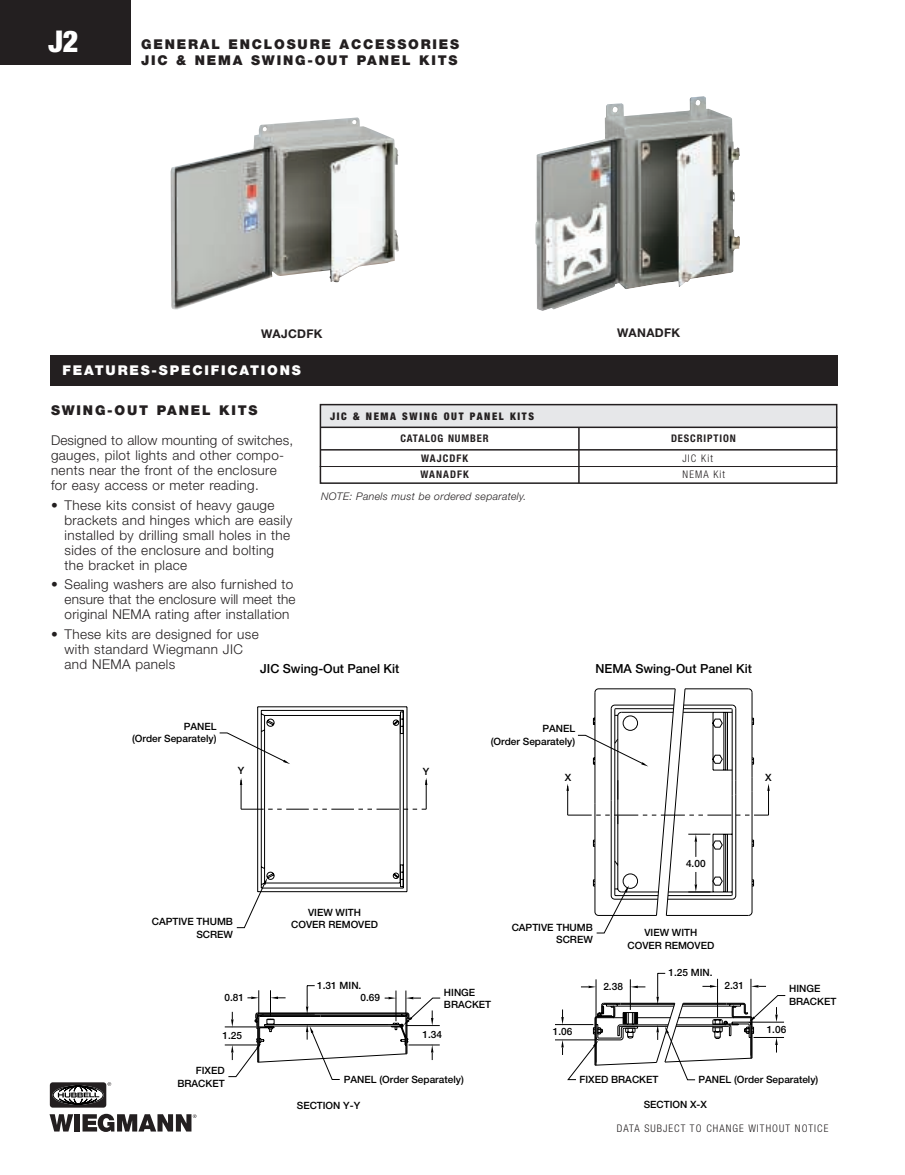
<style>
.page{position:relative;width:905px;height:1175px;background:#fff}
.page>*{position:absolute;margin:0;border:0;box-sizing:border-box;transform-origin:0 0}
.t1{font:900 condensed 30px "Helvetica Neue";color:#fff}
.t2{font:300 13.5px/15px "Helvetica Neue";letter-spacing:.03em;color:#231f20}
.t3{font:900 13.5px/16.2px "Helvetica Neue";letter-spacing:.135em;color:#231f20}
.t4{font:900 13.5px "Helvetica Neue";letter-spacing:.135em;color:#fff}
.t5{font:500 12.45px "Helvetica Neue";color:#000}
.t6{font:700 12px "Helvetica Neue";letter-spacing:.03em;color:#231f20}
.t7{font:300 condensed 10.5px "Helvetica Neue";letter-spacing:.1em;color:#231f20}
.t8{font:700 condensed 10.5px "Helvetica Neue";letter-spacing:.085em;color:#231f20}
.t9{font:italic 300 10.5px "Helvetica Neue";letter-spacing:.03em;color:#231f20}
.t10{font:900 condensed 10.5px "Helvetica Neue";letter-spacing:.155em;color:#231f20}
.t11{font:500 10.05px/12.3px "Helvetica Neue";color:#000;text-align:right}
</style>
<div class="page">
<div style="left:0;top:0;width:130px;height:64px;background:#231f20"></div>
<svg style="left:50px;top:1114px;width:23px;height:17px"></svg>
<div style="left:74px;top:1114px;width:6px;height:17px;background:#231f20"></div>
<svg style="left:82px;top:1113px;width:114px;height:18px"></svg>
<div style="left:50px;top:1082px;width:56px;height:25px;background:#231f20;border-radius:3px"></div>
<svg style="left:53px;top:1085px;width:50px;height:19px"></svg>
<svg style="left:58px;top:1085px;width:41px;height:19px"></svg>
<div style="left:50px;top:356px;width:787px;height:30px;background:#231f20"></div>
<img style="left:170px;top:117px;width:229px;height:192px">
<div style="left:320px;top:405px;width:517px;height:22px;background:#e6e7e9"></div>
<div style="left:320px;top:404px;width:517px;height:80px;border:2px solid #231f20"></div>
<hr style="left:320px;top:466px;width:517px;height:1px;background:#231f20">
<hr style="left:320px;top:426px;width:517px;height:2px;background:#231f20">
<hr style="left:320px;top:449px;width:517px;height:1px;background:#231f20">
<hr style="left:578px;top:427px;width:1px;height:56px;background:#231f20">
<svg style="left:255px;top:706px;width:173px;height:187px"></svg>
<svg style="left:594px;top:688px;width:158px;height:23px"></svg>
<svg style="left:219px;top:732px;width:71px;height:32px"></svg>
<svg style="left:236px;top:877px;width:31px;height:51px"></svg>
<hr style="left:225px;top:1026px;width:31px;height:1px;background:#000">
<hr style="left:225px;top:1044px;width:32px;height:1px;background:#000">
<svg style="left:228px;top:985px;width:213px;height:95px"></svg>
<svg style="left:240px;top:777px;width:187px;height:32px"></svg>
<svg style="left:555px;top:711px;width:231px;height:369px"></svg>
<hr style="left:630px;top:979px;width:1px;height:31px;background:#000">
<hr style="left:595px;top:979px;width:1px;height:83px;background:#000">
<img style="left:535px;top:96px;width:205px;height:215px">
<p class="t1" style="left:48px;top:31px;width:32px">J2</p>
<p class="t3" style="left:141px;top:37px;width:319px">GENERAL ENCLOSURE ACCESSORIES<br>JIC &amp; NEMA SWING-OUT PANEL KITS</p>
<p class="t6" style="left:261px;top:329px;width:63px">WAJCDFK</p>
<p class="t6" style="left:617px;top:329px;width:65px">WANADFK</p>
<p class="t4" style="left:63px;top:365px;width:240px">FEATURES-SPECIFICATIONS</p>
<p class="t3" style="left:51px;top:403px;width:208px">SWING-OUT PANEL KITS</p>
<p class="t2" style="left:51px;top:434px;width:244px">Designed to allow mounting of switches, gauges, pilot lights and other compo&shy;nents near the front of the enclosure for easy access or meter reading.</p>
<p class="t2" style="left:64px;top:498px;width:229px;text-indent:-14px">• These kits consist of heavy gauge brackets and hinges which are easily installed by drilling small holes in the sides of the enclosure and bolting the bracket in place</p>
<p class="t2" style="left:64px;top:578px;width:232px;text-indent:-14px">• Sealing washers are also furnished to ensure that the enclosure will meet the original NEMA rating after installation</p>
<p class="t2" style="left:64px;top:627px;width:196px;text-indent:-14px">• These kits are designed for use with standard Wiegmann JIC and NEMA panels</p>
<p class="t10" style="left:330px;top:412px;width:205px">JIC &amp; NEMA SWING OUT PANEL KITS</p>
<p class="t8" style="left:400px;top:435px;width:90px">CATALOG NUMBER</p>
<p class="t8" style="left:671px;top:435px;width:66px">DESCRIPTION</p>
<p class="t8" style="left:421px;top:454px;width:49px">WAJCDFK</p>
<p class="t7" style="left:682px;top:454px;width:32px">JIC Kit</p>
<p class="t8" style="left:420px;top:471px;width:50px">WANADFK</p>
<p class="t7" style="left:682px;top:471px;width:44px">NEMA Kit</p>
<p class="t9" style="left:321px;top:493px;width:206px">NOTE: Panels must be ordered separately.</p>
<p class="t5" style="left:260px;top:664px;width:141px">JIC Swing-Out Panel Kit</p>
<p class="t5" style="left:595px;top:664px;width:158px">NEMA Swing-Out Panel Kit</p>
<p class="t11" style="left:132px;top:721px;width:86px">PANEL<br>(Order Separately)</p>
<p class="t11" style="left:491px;top:723px;width:86px">PANEL<br>(Order Separately)</p>
<p class="t11" style="left:238px;top:765px;width:8px">Y</p>
<p class="t11" style="left:423px;top:765px;width:8px">Y</p>
<p class="t11" style="left:565px;top:772px;width:8px">X</p>
<p class="t11" style="left:765px;top:772px;width:8px">X</p>
<p class="t11" style="left:686px;top:858px;width:21px">4.00</p>
<p class="t11" style="left:152px;top:916px;width:83px">CAPTIVE THUMB<br>SCREW</p>
<p class="t11" style="left:291px;top:907px;width:88px;text-align:center">VIEW WITH<br>COVER REMOVED</p>
<p class="t11" style="left:511px;top:921px;width:83px">CAPTIVE THUMB<br>SCREW</p>
<p class="t11" style="left:627px;top:927px;width:88px;text-align:center">VIEW WITH<br>COVER REMOVED</p>
<p class="t11" style="left:668px;top:967px;width:46px">1.25 MIN.</p>
<p class="t11" style="left:224px;top:992px;width:21px">0.81</p>
<p class="t11" style="left:222px;top:1030px;width:21px">1.25</p>
<p class="t11" style="left:360px;top:980px;width:21px;line-height:11.9px;text-align:left;text-indent:-43px">1.31 MIN.<br>0.69</p>
<p class="t11" style="left:444px;top:986px;width:49px;text-align:left">HINGE<br>BRACKET</p>
<p class="t11" style="left:422px;top:1029px;width:21px">1.34</p>
<p class="t11" style="left:603px;top:981px;width:21px">2.38</p>
<p class="t11" style="left:724px;top:980px;width:21px">2.31</p>
<p class="t11" style="left:789px;top:983px;width:49px;text-align:left">HINGE<br>BRACKET</p>
<p class="t11" style="left:552px;top:1026px;width:21px">1.06</p>
<p class="t11" style="left:766px;top:1024px;width:21px">1.06</p>
<p class="t11" style="left:177px;top:1065px;width:49px">FIXED<br>BRACKET</p>
<p class="t11" style="left:344px;top:1074px;width:121px">PANEL (Order Separately)</p>
<p class="t11" style="left:297px;top:1100px;width:65px">SECTION Y-Y</p>
<p class="t11" style="left:579px;top:1074px;width:80px">FIXED BRACKET</p>
<p class="t11" style="left:698px;top:1074px;width:121px">PANEL (Order Separately)</p>
<p class="t11" style="left:643px;top:1099px;width:65px">SECTION X-X</p>
<p class="t7" style="left:616px;top:1124px;width:213px">DATA SUBJECT TO CHANGE WITHOUT NOTICE</p>
</div>
